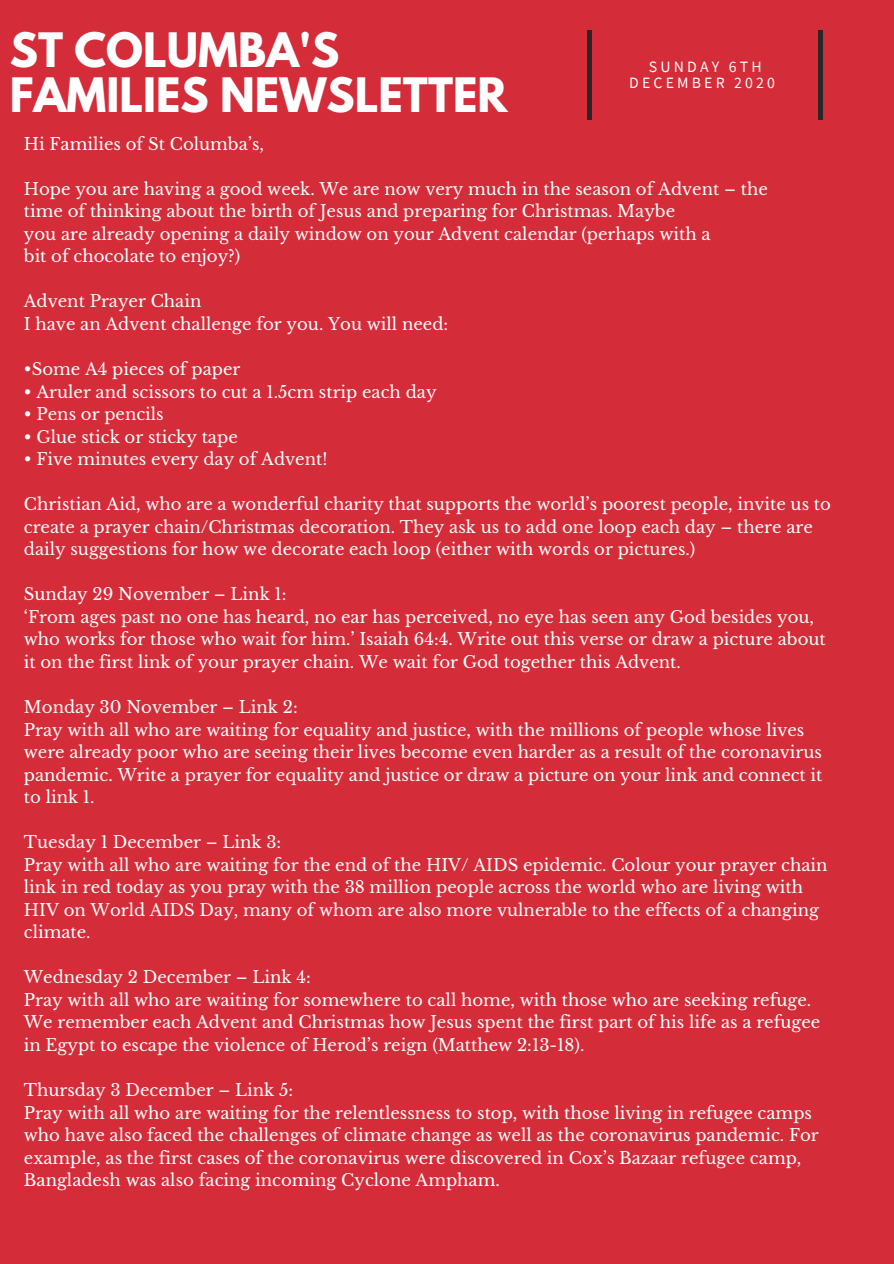
<style>
.page{position:relative;width:894px;height:1264px;background:#fff}
.page>*{position:absolute;margin:0;border:0;box-sizing:border-box;transform-origin:0 0}
.t1{font:700 42px/45px "League Spartan";color:#fff}
.t2{font:16.5px/22.5px "Libre Baskerville";color:#fff}
.t3{font:15.75px/17px "Source Sans Pro";letter-spacing:.2em;color:#fff;text-align:center}
</style>
<div class="page">
<div style="left:0;top:0;width:893px;height:1263px;background:#d42c39"></div>
<div style="left:587px;top:30px;width:5px;height:89px;background:#272727"></div>
<div style="left:817px;top:30px;width:5px;height:89px;background:#272727"></div>
<h1 class="t1" style="left:10px;top:32px;width:499px">ST COLUMBA'S<br>FAMILIES NEWSLETTER</h1>
<p class="t2" style="left:24px;top:133px;width:242px">Hi Families of St Columba’s,</p>
<p class="t2" style="left:24px;top:178px;width:745px">Hope you are having a good week. We are now very much in the season of Advent – the time of thinking about the birth of Jesus and preparing for Christmas. Maybe<br>you are already opening a daily window on your Advent calendar (perhaps with a<br>bit of chocolate to enjoy?)</p>
<p class="t2" style="left:24px;top:290px;width:425px">Advent Prayer Chain<br>I have an Advent challenge for you. You will need:</p>
<p class="t2" style="left:24px;top:358px;width:218px">•Some A4 pieces of paper</p>
<p class="t2" style="left:24px;top:380px;width:414px">• Aruler and scissors to cut a 1.5cm strip each day</p>
<p class="t2" style="left:24px;top:403px;width:141px">• Pens or pencils</p>
<p class="t2" style="left:24px;top:425px;width:215px">• Glue stick or sticky tape</p>
<p class="t2" style="left:24px;top:448px;width:305px">• Five minutes every day of Advent!</p>
<p class="t2" style="left:24px;top:493px;width:808px">Christian Aid, who are a wonderful charity that supports the world’s poorest people, invite us to create a prayer chain/Christmas decoration. They ask us to add one loop each day – there are daily suggestions for how we decorate each loop (either with words or pictures.)</p>
<p class="t2" style="left:24px;top:583px;width:803px">Sunday 29 November – Link 1:<br>‘From ages past no one has heard, no ear has perceived, no eye has seen any God besides you, who works for those who wait for him.’ Isaiah 64:4. Write out this verse or draw a picture about it on the first link of your prayer chain. We wait for God together this Advent.</p>
<p class="t2" style="left:24px;top:696px;width:799px">Monday 30 November – Link 2:<br>Pray with all who are waiting for equality and justice, with the millions of people whose lives were already poor who are seeing their lives become even harder as a result of the coronavirus pandemic. Write a prayer for equality and justice or draw a picture on your link and connect it to link 1.</p>
<p class="t2" style="left:24px;top:831px;width:804px">Tuesday 1 December – Link 3:<br>Pray with all who are waiting for the end of the HIV/ AIDS epidemic. Colour your prayer chain link in red today as you pray with the 38 million people across the world who are living with HIV on World AIDS Day, many of whom are also more vulnerable to the effects of a changing climate.</p>
<p class="t2" style="left:24px;top:966px;width:797px">Wednesday 2 December – Link 4:<br>Pray with all who are waiting for somewhere to call home, with those who are seeking refuge.<br>We remember each Advent and Christmas how Jesus spent the first part of his life as a refugee in Egypt to escape the violence of Herod’s reign (Matthew 2:13-18).</p>
<p class="t2" style="left:24px;top:1078px;width:796px">Thursday 3 December – Link 5:<br>Pray with all who are waiting for the relentlessness to stop, with those living in refugee camps who have also faced the challenges of climate change as well as the coronavirus pandemic. For example, as the first cases of the coronavirus were discovered in Cox’s Bazaar refugee camp, Bangladesh was also facing incoming Cyclone Ampham.</p>
<p class="t3" style="left:629px;top:57px;width:147px">SUNDAY 6TH<br>DECEMBER 2020</p>
</div>
